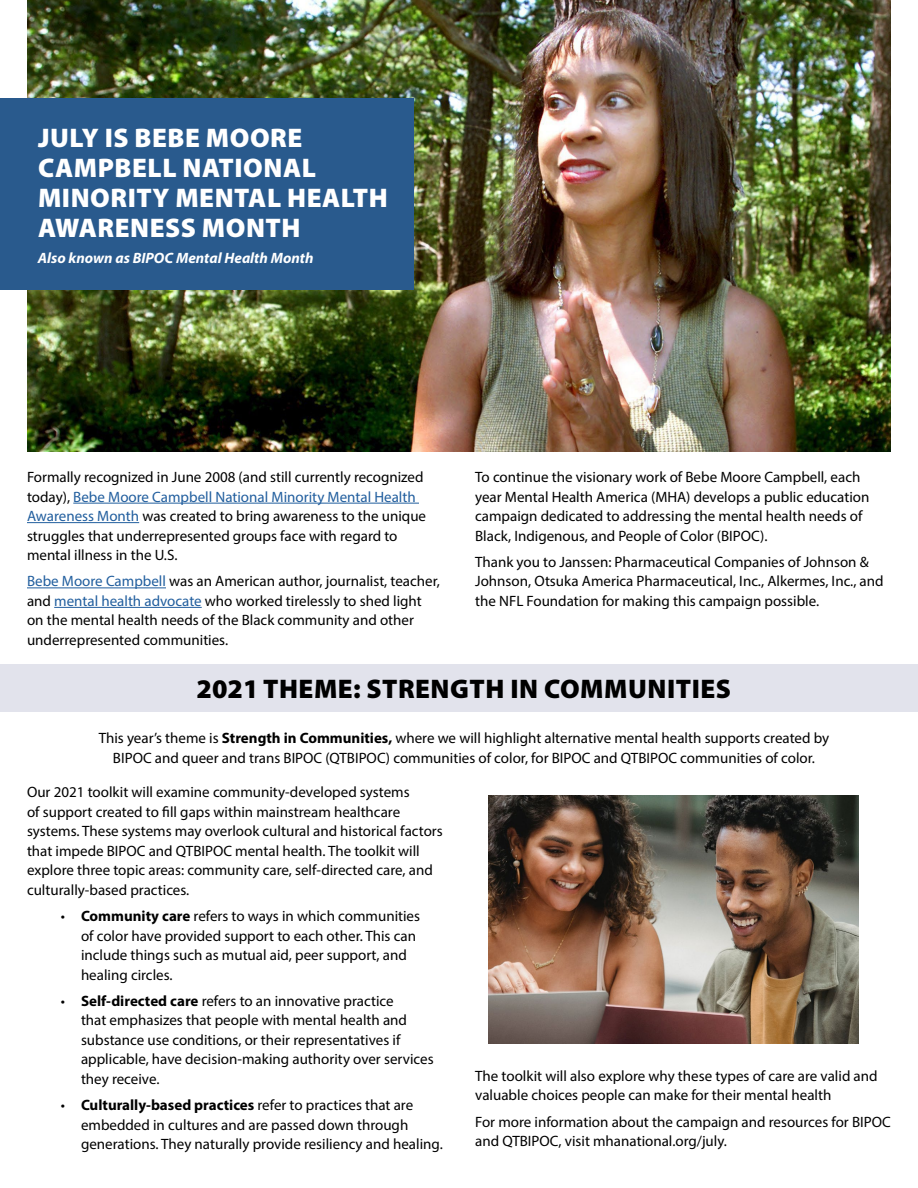
<style>
.page{position:relative;width:918px;height:1188px;background:#fff}
.page>*{position:absolute;margin:0;border:0;box-sizing:border-box;transform-origin:0 0}
.t1{font:900 27px/30px "Myriad Pro";letter-spacing:.02em;color:#fff}
.t2{font:900 27px "Myriad Pro";letter-spacing:.02em;color:#000}
.t3{font:15px/19.5px "Myriad Pro";color:#000}
.Title_caption{font:italic 700 15px "Myriad Pro";color:#fff}
.s1{color:#215e9e}
.s2{font-weight:700}
</style>
<div class="page">
<div style="left:0;top:664px;width:918px;height:48px;background:#e2e3ec"></div>
<img style="left:27px;top:0;width:864px;height:451px">
<div style="left:0;top:98px;width:414px;height:191px;background:#295a8d"></div>
<hr style="left:73px;top:503px;width:346px;height:1px;background:#215e9e">
<hr style="left:27px;top:522px;width:112px;height:1px;background:#215e9e">
<hr style="left:27px;top:588px;width:139px;height:1px;background:#215e9e">
<hr style="left:54px;top:607px;width:148px;height:1px;background:#215e9e">
<img style="left:488px;top:796px;width:371px;height:247px">
<h1 class="t1" style="left:38px;top:121px;width:351px">JULY IS BEBE MOORE<br>CAMPBELL NATIONAL<br>MINORITY MENTAL HEALTH<br>AWARENESS MONTH</h1>
<p class="Title_caption" style="left:38px;top:248px;width:277px">Also known as BIPOC Mental Health Month</p>
<p class="t3" style="left:27px;top:467px;width:401px">Formally recognized in June 2008 (and still currently recognized today), <span class="s1">Bebe Moore Campbell National Minority Mental Health Awareness Month</span> was created to bring awareness to the unique struggles that underrepresented groups face with regard to mental illness in the U.S.</p>
<p class="t3" style="left:27px;top:571px;width:415px"><span class="s1">Bebe Moore Campbell</span> was an American author, journalist, teacher, and <span class="s1">mental health advocate</span> who worked tirelessly to shed light on the mental health needs of the Black community and other underrepresented communities.</p>
<p class="t3" style="left:475px;top:467px;width:396px">To continue the visionary work of Bebe Moore Campbell, each year Mental Health America (MHA) develops a public education campaign dedicated to addressing the mental health needs of Black, Indigenous, and People of Color (BIPOC).</p>
<p class="t3" style="left:475px;top:552px;width:410px">Thank you to Janssen: Pharmaceutical Companies of Johnson &amp;<br>Johnson, Otsuka America Pharmaceutical, Inc., Alkermes, Inc., and the NFL Foundation for making this campaign possible.</p>
<h1 class="t2" style="left:197px;top:671px;width:536px">2021 THEME: STRENGTH IN COMMUNITIES</h1>
<p class="t3" style="left:99px;top:728px;width:732px;text-align:center">This year’s theme is <span class="s2">Strength in Communities,</span> where we will highlight alternative mental health supports created by<br>BIPOC and queer and trans BIPOC (QTBIPOC) communities of color, for BIPOC and QTBIPOC communities of color.</p>
<p class="t3" style="left:27px;top:782px;width:417px">Our 2021 toolkit will examine community-developed systems<br>of support created to fill gaps within mainstream healthcare systems. These systems may overlook cultural and historical factors that impede BIPOC and QTBIPOC mental health. The toolkit will explore three topic areas: community care, self-directed care, and culturally-based practices.</p>
<p class="t3" style="left:81px;top:906px;width:341px;text-indent:-20px">• <span class="s2">Community care</span> refers to ways in which communities of color have provided support to each other. This can include things such as mutual aid, peer support, and healing circles.</p>
<p class="t3" style="left:81px;top:991px;width:354px;text-indent:-20px">• <span class="s2">Self-directed care</span> refers to an innovative practice<br>that emphasizes that people with mental health and substance use conditions, or their representatives if applicable, have decision-making authority over services they receive.</p>
<p class="t3" style="left:81px;top:1095px;width:363px;text-indent:-20px">• <span class="s2">Culturally-based practices</span> refer to practices that are embedded in cultures and are passed down through generations. They naturally provide resiliency and healing.</p>
<p class="t3" style="left:475px;top:1066px;width:404px">The toolkit will also explore why these types of care are valid and valuable choices people can make for their mental health</p>
<p class="t3" style="left:475px;top:1112px;width:417px">For more information about the campaign and resources for BIPOC and QTBIPOC, visit mhanational.org/july.</p>
</div>
